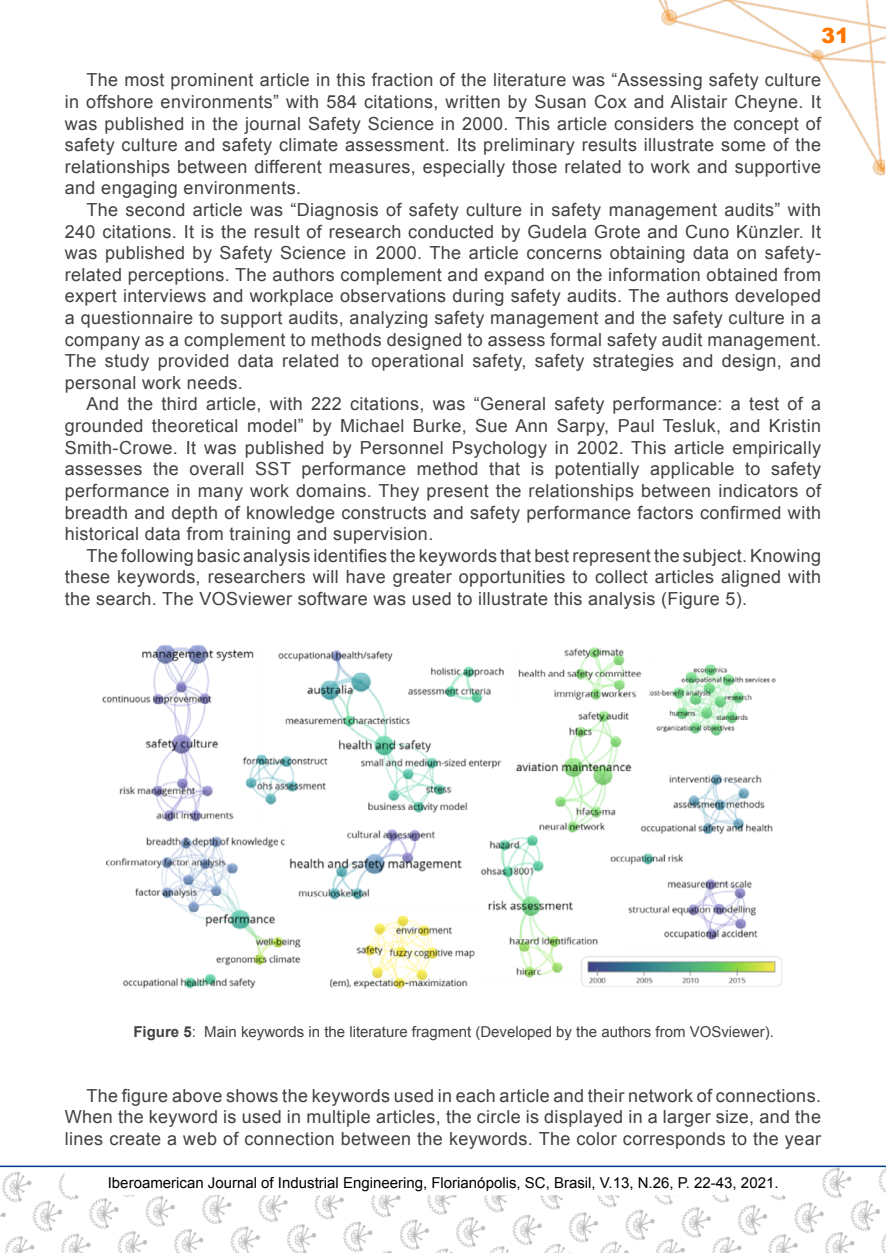
<style>
.page{position:relative;width:886px;height:1253px;background:#fff}
.page>*{position:absolute;margin:0;border:0;box-sizing:border-box;transform-origin:0 0}
.t1{font:900 21px "Arial";color:#f70}
.t2{font:18px/21.6px "Arial";letter-spacing:.02em;color:#434141;text-align:justify}
.t3{font:15px "Arial";color:#000}
.t4{font:15px "Arial";color:#434141}
.s1{font-weight:700}
</style>
<div class="page">
<img style="left:658px;top:0;width:228px;height:176px">
<img style="left:0;top:1167px;width:886px;height:86px">
<div style="left:65px;top:1165px;width:756px;height:30px;background:#fff;border:2px solid #fff"></div>
<hr style="left:0;top:1165px;width:886px;height:2px;background:#003e89">
<img style="left:102px;top:645px;width:681px;height:344px">
<p class="t1" style="left:821px;top:20px;width:30px">31</p>
<p class="t2" style="left:65px;top:69px;width:757px;text-indent:22px">The most prominent article in this fraction of the literature was “Assessing safety culture in offshore environments” with 584 citations, written by Susan Cox and Alistair Cheyne. It was published in the journal Safety Science in 2000. This article considers the concept of safety culture and safety climate assessment. Its preliminary results illustrate some of the relationships between different measures, especially those related to work and supportive and engaging environments.</p>
<p class="t2" style="left:65px;top:199px;width:757px;text-indent:22px">The second article was “Diagnosis of safety culture in safety management audits” with 240 citations. It is the result of research conducted by Gudela Grote and Cuno Künzler. It was published by Safety Science in 2000. The article concerns obtaining data on safety&shy;related perceptions. The authors complement and expand on the information obtained from expert interviews and workplace observations during safety audits. The authors developed a questionnaire to support audits, analyzing safety management and the safety culture in a company as a complement to methods designed to assess formal safety audit management.<br>The study provided data related to operational safety, safety strategies and design, and personal work needs.</p>
<p class="t2" style="left:65px;top:393px;width:757px;text-indent:22px">And the third article, with 222 citations, was “General safety performance: a test of a grounded theoretical model” by Michael Burke, Sue Ann Sarpy, Paul Tesluk, and Kristin Smith-Crowe. It was published by Personnel Psychology in 2002. This article empirically assesses the overall SST performance method that is potentially applicable to safety performance in many work domains. They present the relationships between indicators of breadth and depth of knowledge constructs and safety performance factors confirmed with historical data from training and supervision.</p>
<p class="t2" style="left:65px;top:545px;width:757px;text-indent:22px">The following basic analysis identifies the keywords that best represent the subject. Knowing these keywords, researchers will have greater opportunities to collect articles aligned with the search. The VOSviewer software was used to illustrate this analysis (Figure 5).</p>
<p class="t4" style="left:133px;top:1022px;width:642px"><span class="s1">Figure 5</span>: Main keywords in the literature fragment (Developed by the authors from VOSviewer).</p>
<p class="t2" style="left:65px;top:1085px;width:757px;text-indent:22px">The figure above shows the keywords used in each article and their network of connections.<br>When the keyword is used in multiple articles, the circle is displayed in a larger size, and the lines create a web of connection between the keywords. The color corresponds to the year</p>
<p class="t3" style="left:108px;top:1173px;width:672px">Iberoamerican Journal of Industrial Engineering, Florianópolis, SC, Brasil, V.13, N.26, P. 22-43, 2021.</p>
</div>
